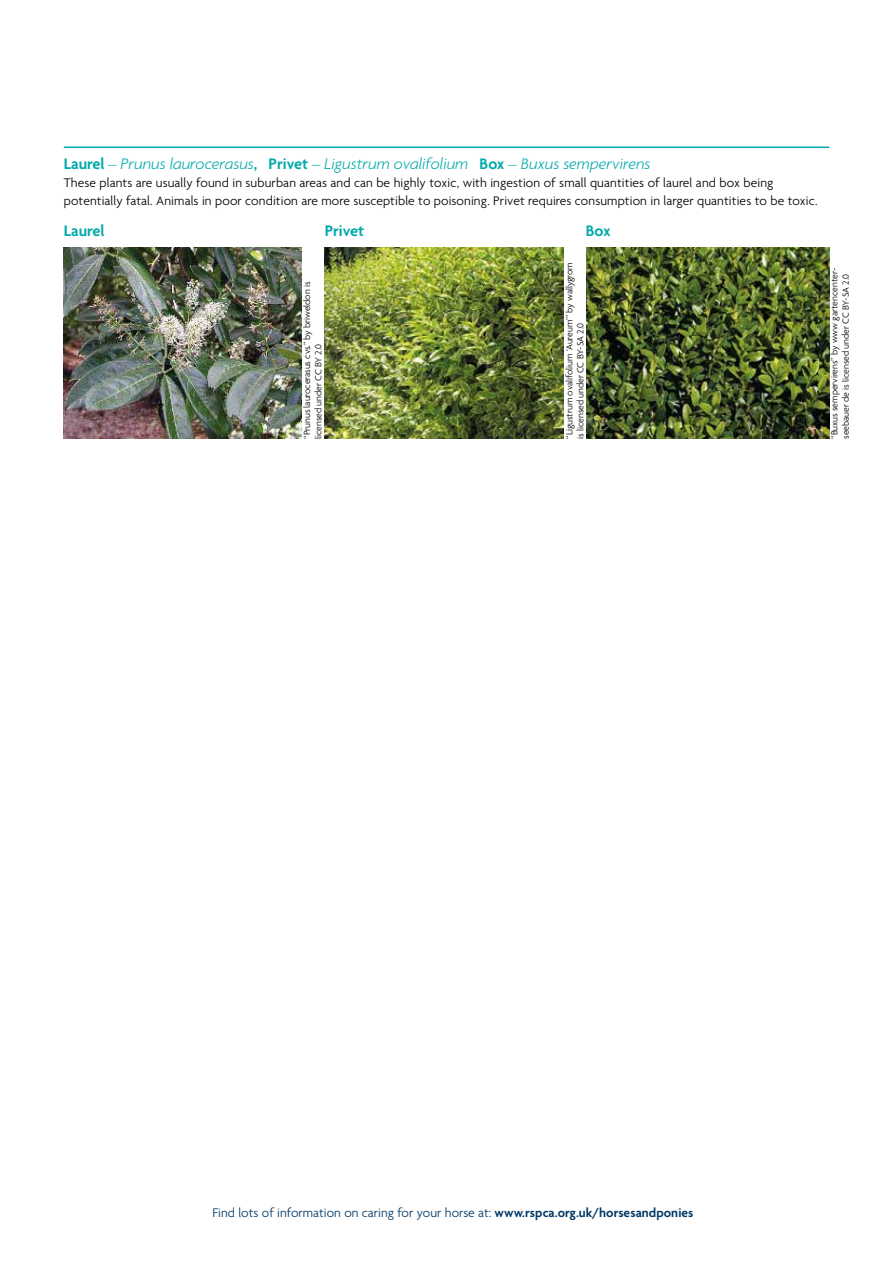
<style>
.page{position:relative;width:893px;height:1263px;background:#fff}
.page>*{position:absolute;margin:0;border:0;box-sizing:border-box;transform-origin:0 0}
.t1{font:italic 300 16.5px "Agenda";color:#00a9ab}
.t2{font:600 16.5px "Agenda";color:#00a9ab}
.t3{font:300 13.5px/18px "Agenda";letter-spacing:.01em;color:#000}
.t4{font:300 13.5px "Agenda";letter-spacing:.005em;color:#003865}
.t5{font:300 9.75px/11.2px "Agenda";letter-spacing:-.005em;color:#000}
.s1{font-weight:600;font-style:normal}
.s2{font-weight:600}
</style>
<div class="page">
<hr style="left:64px;top:147px;width:765px;height:1px;background:#00a9ab">
<img style="left:64px;top:247px;width:238px;height:192px">
<img style="left:325px;top:247px;width:238px;height:192px">
<img style="left:586px;top:247px;width:243px;height:192px">
<p class="t1" style="left:64px;top:154px;width:588px"><span class="s1">Laurel</span> – Prunus laurocerasus<span class="s1">, Privet</span> – Ligustrum ovalifolium <span class="s1">Box</span> – Buxus sempervirens</p>
<p class="t3" style="left:64px;top:174px;width:755px">These plants are usually found in suburban areas and can be highly toxic, with ingestion of small quantities of laurel and box being potentially fatal. Animals in poor condition are more susceptible to poisoning. Privet requires consumption in larger quantities to be toxic.</p>
<p class="t2" style="left:64px;top:221px;width:42px">Laurel</p>
<p class="t2" style="left:325px;top:221px;width:41px">Privet</p>
<p class="t2" style="left:586px;top:221px;width:27px">Box</p>
<p class="t5" style="left:301px;top:439px;width:159px;rotate:-90deg">“Prunus laurocerasus cvs.” by briweldon is licensed under CC BY 2.0</p>
<p class="t5" style="left:563px;top:439px;width:178px;rotate:-90deg">“Ligustrum ovalifolium ‘Aureum’” by wallygrom is licensed under CC BY-SA 2.0</p>
<p class="t5" style="left:829px;top:439px;width:172px;rotate:-90deg">“Buxus sempervirens” by www gartencenter&shy;seebauer de is licensed under CC BY-SA 2.0</p>
<p class="t4" style="left:213px;top:1205px;width:482px">Find lots of information on caring for your horse at: <span class="s2">www.rspca.org.uk/horsesandponies</span></p>
</div>
